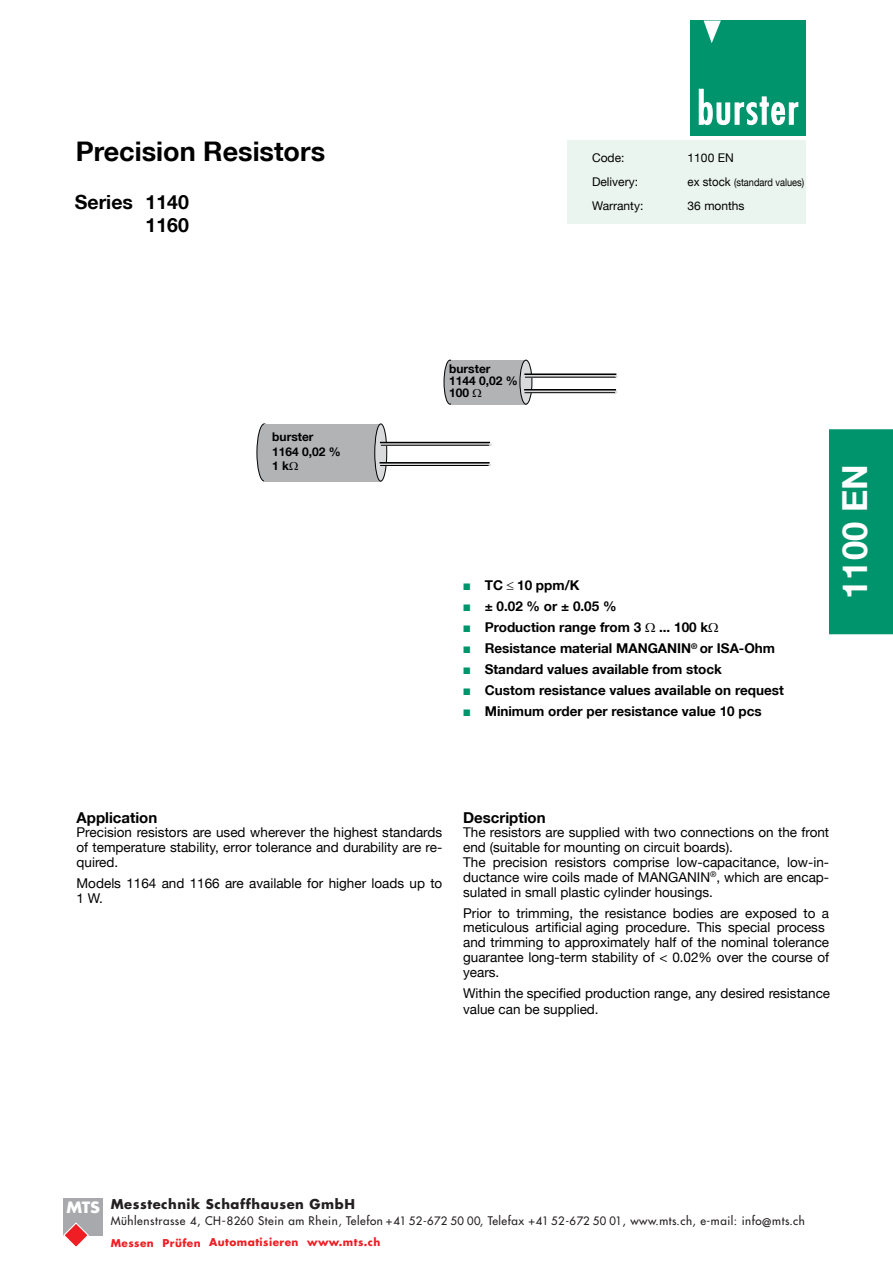
<style>
.page{position:relative;width:893px;height:1263px;background:#fff}
.page>*{position:absolute;margin:0;border:0;box-sizing:border-box;transform-origin:0 0}
.t1{font:700 34.5px "Helvetica Neue LT";color:#fff}
.t2{font:700 27px "Helvetica Neue LT";color:#000}
.t3{font:700 19.5px/23.4px "Helvetica Neue LT";color:#000;text-align:right}
.t4{font:700 15px "Helvetica Neue LT";color:#000}
.t5{font:13.5px/14.9px "Helvetica Neue LT";color:#000}
.t6{font:700 13.5px/21px "Helvetica Neue LT";color:#000}
.t7{font:700 13.2px "Futura";letter-spacing:.04em;color:#231f20}
.t8{font:700 12px/14.4px "Helvetica Neue LT";color:#000}
.t9{font:12px "Helvetica Neue LT";color:#000}
.t10{font:11.55px "Futura";letter-spacing:.045em;color:#231f20}
.t11{font:700 10.5px "Futura";letter-spacing:.04em;color:#ee1e24}
.t12{font:10.5px "Helvetica Neue LT";color:#000;scale:.88 1}
.s1{font-size:12px}
.s2{font-family:"Monotype Sorts";font-weight:400;font-size:9px;color:#00946c}
.s3{font-size:15.15px;color:#fff}
.s4{font-size:11.25px}
.s5{font-size:11.7px}
</style>
<div class="page">
<div style="left:63px;top:1198px;width:40px;height:37px;background:#a8a9ad"></div>
<svg style="left:63px;top:1222px;width:27px;height:25px"></svg>
<div style="left:257px;top:424px;width:15px;height:57px;background:#b1b3b4;border-radius:50%"></div>
<div style="left:257px;top:423px;width:15px;height:58px;border:1px solid #000;border-radius:50%"></div>
<div style="left:264px;top:424px;width:117px;height:58px;background:#b1b3b4"></div>
<div style="left:375px;top:424px;width:12px;height:57px;background:#d9dadb;border-radius:50%"></div>
<div style="left:374px;top:423px;width:13px;height:58px;border:1px solid #000;border-radius:50%"></div>
<hr style="left:381px;top:444px;width:108px;height:2px;background:#d9dadb">
<hr style="left:381px;top:445px;width:109px;height:1px;background:#000">
<hr style="left:380px;top:442px;width:110px;height:1px;background:#000">
<hr style="left:379px;top:464px;width:110px;height:2px;background:#d9dadb">
<hr style="left:379px;top:462px;width:111px;height:1px;background:#000">
<hr style="left:380px;top:465px;width:109px;height:1px;background:#000">
<div style="left:444px;top:360px;width:12px;height:44px;background:#b1b3b4;border-radius:50%"></div>
<div style="left:444px;top:360px;width:12px;height:44px;border:1px solid #000;border-radius:50%"></div>
<div style="left:451px;top:360px;width:76px;height:44px;background:#b1b3b4"></div>
<div style="left:520px;top:360px;width:12px;height:44px;background:#d9dadb;border-radius:50%"></div>
<div style="left:520px;top:360px;width:12px;height:44px;border:1px solid #000;border-radius:50%"></div>
<hr style="left:524px;top:391px;width:91px;height:2px;background:#d9dadb">
<hr style="left:524px;top:389px;width:92px;height:1px;background:#000">
<hr style="left:525px;top:392px;width:91px;height:1px;background:#000">
<hr style="left:524px;top:375px;width:92px;height:3px;background:#d9dadb">
<hr style="left:524px;top:373px;width:92px;height:2px;background:#000">
<hr style="left:525px;top:377px;width:91px;height:1px;background:#000">
<div style="left:690px;top:21px;width:115px;height:115px;background:#00946c"></div>
<svg style="left:704px;top:21px;width:17px;height:22px"></svg>
<svg style="left:698px;top:88px;width:101px;height:37px"></svg>
<div style="left:567px;top:140px;width:239px;height:83px;background:#ebf5f0"></div>
<div style="left:829px;top:429px;width:64px;height:205px;background:#00946c"></div>
<h2 class="t2" style="left:76px;top:135px;width:251px">Precision Resistors</h2>
<p class="t9" style="left:592px;top:150px;width:34px">Code:</p>
<p class="t9" style="left:688px;top:150px;width:48px">1100 EN</p>
<p class="t9" style="left:592px;top:174px;width:47px">Delivery:</p>
<p class="t12" style="left:688px;top:176px;width:134px"><span class="s1">ex stock</span> (standard values)</p>
<p class="t9" style="left:592px;top:198px;width:53px">Warranty:</p>
<p class="t9" style="left:688px;top:198px;width:58px">36 months</p>
<h3 class="t3" style="left:75px;top:190px;width:115px">Series 1140<br>1160</h3>
<p class="t8" style="left:272px;top:430px;width:70px">burster<br>1164 0,02 %<br>1 k</p>
<p class="t8" style="left:449px;top:362px;width:70px;line-height:12px">burster<br>1144 0,02 %<br>100</p>
<p class="t6" style="left:463px;top:574px;width:179px"><span class="s2">N</span> TC ≤ 10 ppm/K<br><span class="s2">N</span> ± 0.02 % or ± 0.05 %<br><span class="s2">N</span> Production range from 3</p>
<p class="t6" style="left:463px;top:616px;width:322px;text-indent:196px">... 100 k<br><span class="s2">N</span> Resistance material MANGANIN<sup>®</sup> or ISA-Ohm <span class="s2">N</span> Standard values available from stock<br><span class="s2">N</span> Custom resistance values available on request <span class="s2">N</span> Minimum order per resistance value 10 pcs</p>
<h1 class="t1" style="left:833px;top:599px;width:136px;rotate:-90deg">1100 EN</h1>
<p class="t4" style="left:77px;top:808px;width:82px">Application</p>
<p class="t5" style="left:77px;top:825px;width:367px;text-align:justify">Precision resistors are used wherever the highest standards of temperature stability, error tolerance and durability are re&shy;quired.</p>
<p class="t5" style="left:77px;top:876px;width:367px">Models 1164 and 1166 are available for higher loads up to<br>1 W.</p>
<p class="t4" style="left:463px;top:808px;width:84px">Description</p>
<p class="t5" style="left:463px;top:825px;width:368px">The resistors are supplied with two connections on the front end (suitable for mounting on circuit boards).<br>The precision resistors comprise low-capacitance, low-in&shy;ductance wire coils made of MANGANIN<sup>®</sup>, which are encap&shy;sulated in small plastic cylinder housings.</p>
<p class="t5" style="left:463px;top:905px;width:368px">Prior to trimming, the resistance bodies are exposed to a meticulous artificial aging procedure. This special process and trimming to approximately half of the nominal tolerance guarantee long-term stability of &lt; 0.02% over the course of years.</p>
<p class="t5" style="left:463px;top:985px;width:369px;line-height:16.2px">Within the specified production range, any desired resistance value can be supplied.</p>
<p class="t7" style="left:66px;top:1198px;width:290px"><span class="s3">MTS</span> Messtechnik Schaffhausen GmbH</p>
<p class="t10" style="left:111px;top:1215px;width:696px">Mühlenstrasse <span class="s4">4</span><span class="s5">,</span> CH<span class="s5">-</span><span class="s4">8260</span> Stein am Rhein, Telefon <span class="s5">+</span><span class="s4">41 52-672 50 00</span><span class="s5">,</span> Telefax <span class="s5">+</span><span class="s4">41 52-672 50 01</span><span class="s5">,</span> www.mts.ch, e-mail: info@mts.ch</p>
<p class="t11" style="left:111px;top:1237px;width:271px">Messen Prüfen Automatisieren www.mts.ch</p>
</div>
